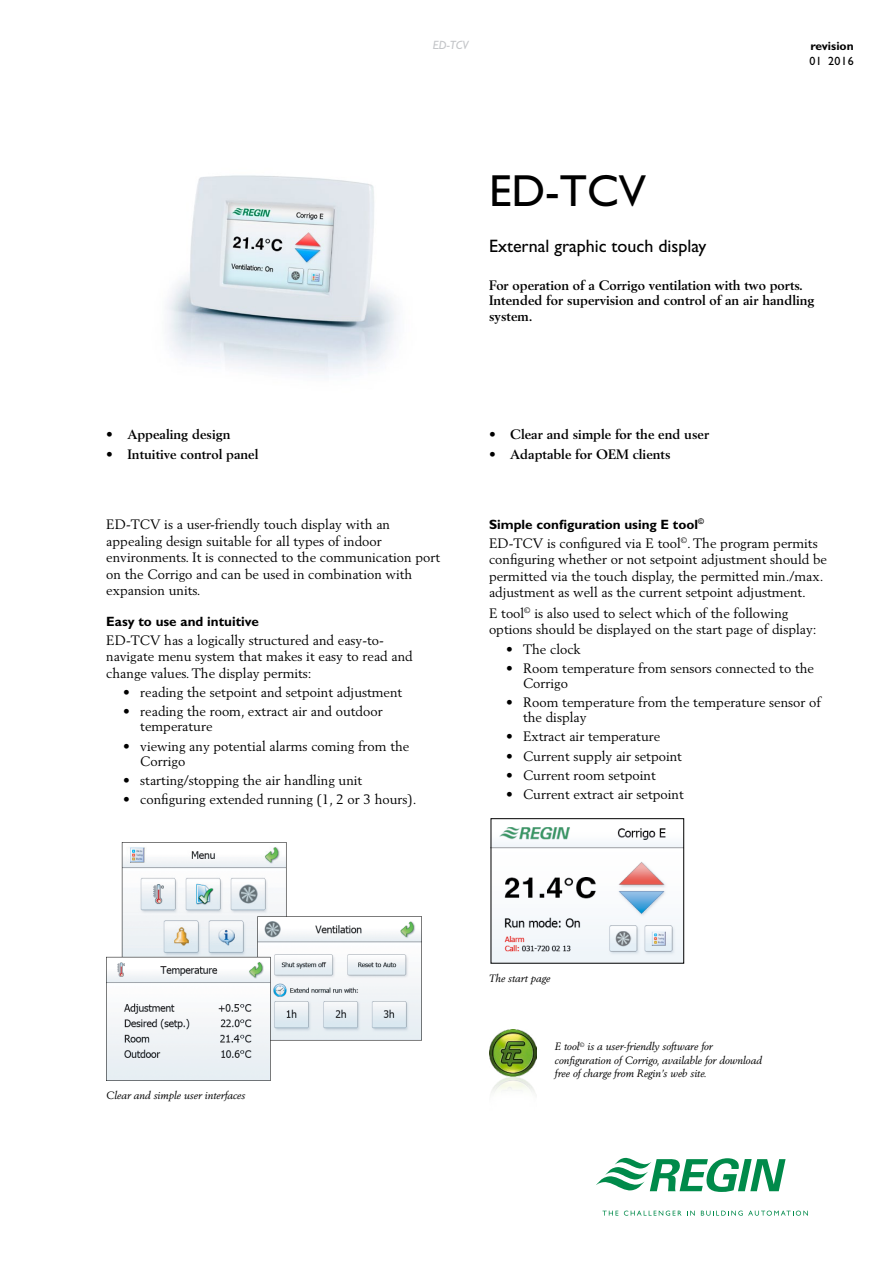
<style>
.page{position:relative;width:893px;height:1263px;background:#fff}
.page>*{position:absolute;margin:0;border:0;box-sizing:border-box;transform-origin:0 0}
.H_gill{font:45px "Gill Sans";color:#000}
.H_gill_mid{font:18px "Gill Sans";color:#000}
.body{font:13.5px/16.5px "Berling";color:#000}
.H_berling_small_bold{font:700 13.5px/15.8px "Berling";color:#000}
.H_gill_bold_small{font:700 13.5px "Gill Sans";color:#000}
.t1{font:700 12px "Gill Sans";color:#000}
.t2{font:italic 12px "Gill Sans";color:#c3c5c8}
.t3{font:12px "Gill Sans";letter-spacing:.045em;color:#000}
.bildtext{font:italic 10.5px/13.5px "Berling";color:#000}
</style>
<div class="page">
<svg style="left:596px;top:1158px;width:190px;height:34px"></svg>
<svg style="left:602px;top:1211px;width:16px;height:4px"></svg>
<svg style="left:624px;top:1210px;width:57px;height:6px"></svg>
<svg style="left:687px;top:1211px;width:8px;height:4px"></svg>
<svg style="left:701px;top:1210px;width:107px;height:6px"></svg>
<img style="left:167px;top:175px;width:230px;height:202px">
<img style="left:106px;top:842px;width:316px;height:238px">
<img style="left:493px;top:827px;width:189px;height:134px">
<div style="left:491px;top:818px;width:193px;height:145px;border:1px solid #000"></div>
<img style="left:489px;top:1029px;width:47px;height:64px">
<p class="t2" style="left:433px;top:39px;width:37px">ED-TCV</p>
<p class="t1" style="left:810px;top:39px;width:45px">revision</p>
<p class="t3" style="left:809px;top:54px;width:46px">01 2016</p>
<p class="H_berling_small_bold" style="left:106px;top:426px;width:126px">• Appealing design</p>
<p class="H_berling_small_bold" style="left:106px;top:447px;width:154px">• Intuitive control panel</p>
<p class="body" style="left:106px;top:516px;width:335px">ED-TCV is a user-friendly touch display with an appealing design suitable for all types of indoor environments. It is connected to the communication port on the Corrigo and can be used in combination with expansion units.</p>
<p class="H_gill_bold_small" style="left:106px;top:614px;width:154px">Easy to use and intuitive</p>
<p class="body" style="left:106px;top:632px;width:308px">ED-TCV has a logically structured and easy-to&shy;navigate menu system that makes it easy to read and change values. The display permits:</p>
<p class="body" style="left:123px;top:684px;width:281px">• reading the setpoint and setpoint adjustment</p>
<p class="body" style="left:140px;top:704px;width:244px;line-height:15px;text-indent:-17px">• reading the room, extract air and outdoor temperature</p>
<p class="body" style="left:140px;top:738px;width:271px;line-height:15px;text-indent:-17px">• viewing any potential alarms coming from the<br>Corrigo</p>
<p class="body" style="left:123px;top:772px;width:241px">• starting/stopping the air handling unit</p>
<p class="body" style="left:123px;top:791px;width:295px">• configuring extended running (1, 2 or 3 hours).</p>
<p class="H_gill" style="left:489px;top:165px;width:159px">ED-TCV</p>
<p class="H_gill_mid" style="left:489px;top:235px;width:219px">External graphic touch display</p>
<p class="H_berling_small_bold" style="left:489px;top:277px;width:327px">For operation of a Corrigo ventilation with two ports.<br>Intended for supervision and control of an air handling system.</p>
<p class="H_berling_small_bold" style="left:489px;top:426px;width:222px">• Clear and simple for the end user</p>
<p class="H_berling_small_bold" style="left:489px;top:447px;width:183px">• Adaptable for OEM clients</p>
<p class="H_gill_bold_small" style="left:489px;top:516px;width:216px">Simple configuration using E tool<sup>©</sup></p>
<p class="body" style="left:489px;top:534px;width:340px">ED-TCV is configured via E tool<sup>©</sup>. The program permits configuring whether or not setpoint adjustment should be permitted via the touch display, the permitted min./max. adjustment as well as the current setpoint adjustment.</p>
<p class="body" style="left:489px;top:605px;width:329px">E tool<sup>©</sup> is also used to select which of the following options should be displayed on the start page of display:</p>
<p class="body" style="left:506px;top:640px;width:76px">• The clock</p>
<p class="body" style="left:523px;top:660px;width:292px;line-height:15px;text-indent:-17px">• Room temperature from sensors connected to the<br>Corrigo</p>
<p class="body" style="left:523px;top:695px;width:299px;line-height:15px;text-indent:-17px">• Room temperature from the temperature sensor of the display</p>
<p class="body" style="left:506px;top:728px;width:156px">• Extract air temperature</p>
<p class="body" style="left:506px;top:747px;width:177px">• Current supply air setpoint</p>
<p class="body" style="left:506px;top:767px;width:151px">• Current room setpoint</p>
<p class="body" style="left:506px;top:786px;width:179px">• Current extract air setpoint</p>
<p class="bildtext" style="left:106px;top:1089px;width:140px">Clear and simple user interfaces</p>
<p class="bildtext" style="left:489px;top:971px;width:63px">The start page</p>
<p class="bildtext" style="left:555px;top:1040px;width:209px">E tool<sup>©</sup> is a user-friendly software for configuration of Corrigo, available for download free of charge from Regin’s web site.</p>
</div>
